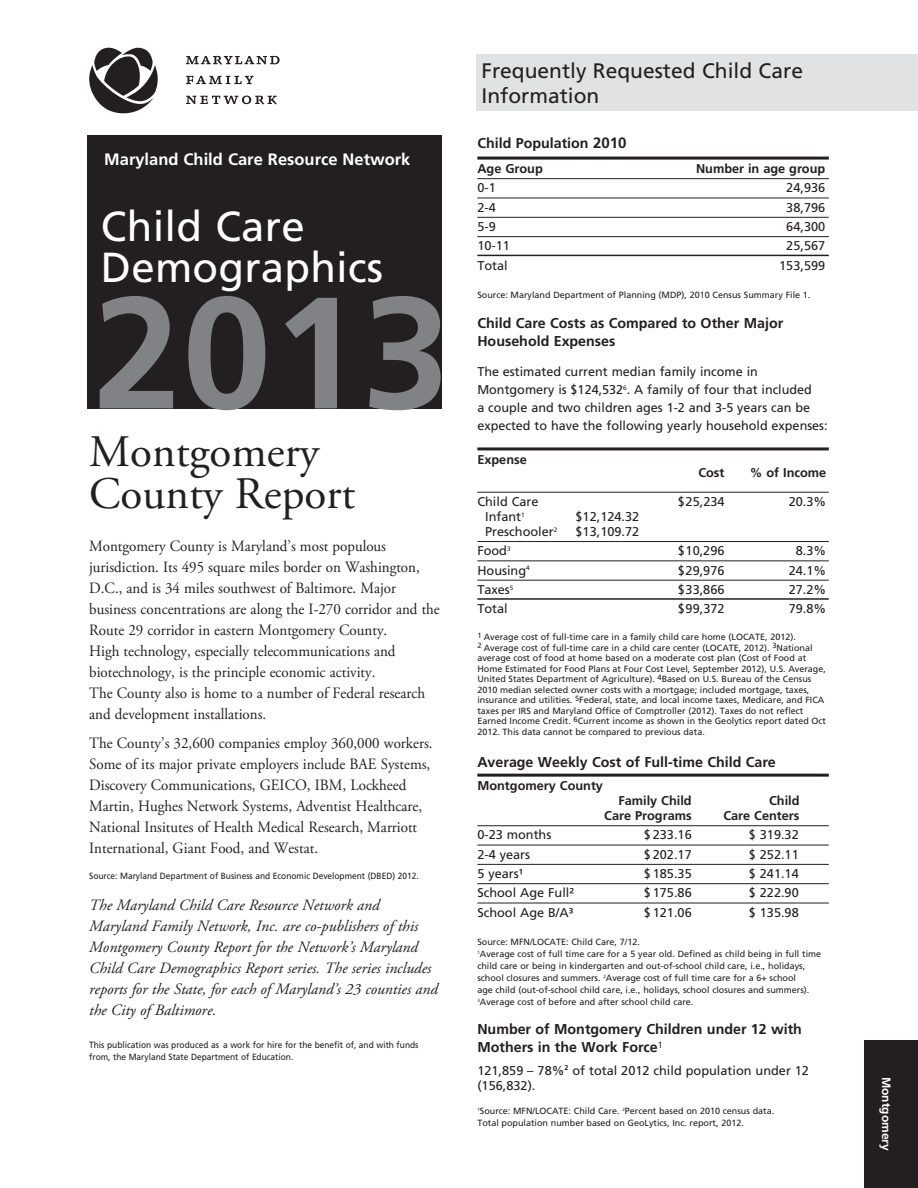
<style>
.page{position:relative;width:918px;height:1188px;background:#fff}
.page>*{position:absolute;margin:0;border:0;box-sizing:border-box;transform-origin:0 0}
.t1{font:700 158.4px "Frutiger";color:#808285}
.t2{font:45px/42px "Adobe Garamond Pro";color:#231f20}
.t3{font:42px "Frutiger";letter-spacing:.005em;color:#fff}
.t4{font:21px/25.2px "Frutiger";color:#231f20}
.t5{font:700 16.5px "Frutiger";color:#fff}
.t6{font:15.75px/21px "Adobe Garamond Pro";color:#231f20;scale:.95 1}
.t7{font:italic 15.75px/21px "Adobe Garamond Pro";color:#231f20}
.chartheads{font:700 14.25px/18px "Frutiger";color:#231f20}
.textchart{font:12.75px/15px "Frutiger";color:#231f20}
.chartheads-2{font:12.75px/18px "Frutiger";color:#231f20}
.subchart{font:700 12.75px "Frutiger";color:#231f20}
.chartheads-3{font:700 12px "Frutiger";color:#fff}
.textchart-2{font:9px/10.5px "Frutiger";color:#231f20}
.textchart-3{font:9px/12px "Frutiger";color:#231f20;scale:.93 1}
.New_Callouts{font:9px "Frutiger";color:#231f20;scale:.93 1}
.s1{font-size:15px}
</style>
<div class="page">
<div style="left:476px;top:54px;width:442px;height:57px;background:#e1e2e4"></div>
<hr style="left:477px;top:157px;width:352px;height:3px;background:#231f20">
<hr style="left:477px;top:178px;width:352px;height:1px;background:#231f20">
<hr style="left:477px;top:198px;width:352px;height:1px;background:#231f20">
<hr style="left:477px;top:217px;width:352px;height:1px;background:#231f20">
<hr style="left:477px;top:236px;width:352px;height:1px;background:#231f20">
<hr style="left:477px;top:255px;width:352px;height:1px;background:#231f20">
<hr style="left:477px;top:447px;width:352px;height:3px;background:#231f20">
<hr style="left:477px;top:492px;width:352px;height:1px;background:#231f20">
<hr style="left:477px;top:541px;width:352px;height:1px;background:#231f20">
<hr style="left:477px;top:561px;width:352px;height:1px;background:#231f20">
<hr style="left:477px;top:580px;width:352px;height:1px;background:#231f20">
<hr style="left:477px;top:598px;width:352px;height:2px;background:#231f20">
<hr style="left:477px;top:774px;width:352px;height:3px;background:#231f20">
<hr style="left:477px;top:825px;width:352px;height:1px;background:#231f20">
<hr style="left:477px;top:845px;width:352px;height:1px;background:#231f20">
<hr style="left:477px;top:864px;width:352px;height:1px;background:#231f20">
<hr style="left:477px;top:883px;width:352px;height:1px;background:#231f20">
<hr style="left:477px;top:903px;width:352px;height:1px;background:#231f20">
<div style="left:88px;top:135px;width:354px;height:273px;background:#231f20"></div>
<svg style="left:186px;top:96px;width:91px;height:8px"></svg>
<svg style="left:186px;top:76px;width:68px;height:8px"></svg>
<svg style="left:186px;top:56px;width:94px;height:9px"></svg>
<svg style="left:89px;top:48px;width:69px;height:65px"></svg>
<div style="left:864px;top:1040px;width:54px;height:148px;background:#231f20"></div>
<p class="t5" style="left:104px;top:150px;width:308px">Maryland Child Care Resource Network</p>
<p class="t3" style="left:101px;top:202px;width:205px">Child Care</p>
<p class="t3" style="left:101px;top:242px;width:284px">Demographics</p>
<p class="t1" style="left:93px;top:260px;width:359px">2013</p>
<p class="t2" style="left:89px;top:432px;width:268px">Montgomery<br>County Report</p>
<p class="t6" style="left:89px;top:536px;width:371px">Montgomery County is Maryland’s most populous jurisdiction. Its 495 square miles border on Washington, D.C., and is 34 miles southwest of Baltimore. Major business concentrations are along the I-270 corridor and the Route 29 corridor in eastern Montgomery County.<br>High technology, especially telecommunications and biotechnology, is the principle economic activity.<br>The County also is home to a number of Federal research and development installations.</p>
<p class="t6" style="left:89px;top:733px;width:363px">The County’s 32,600 companies employ 360,000 workers.<br>Some of its major private employers include BAE Systems, Discovery Communications, GEICO, IBM, Lockheed Martin, Hughes Network Systems, Adventist Healthcare, National Insitutes of Health Medical Research, Marriott International, Giant Food, and Westat.</p>
<p class="New_Callouts" style="left:89px;top:870px;width:356px">Source: Maryland Department of Business and Economic Development (DBED) 2012.</p>
<p class="t7" style="left:89px;top:895px;width:350px">The Maryland Child Care Resource Network and Maryland Family Network, Inc. are co-publishers of this Montgomery County Report for the Network’s Maryland Child Care Demographics Report series. The series includes reports for the State, for each of Maryland’s 23 counties and the City of Baltimore.</p>
<p class="textchart-3" style="left:89px;top:1039px;width:356px">This publication was produced as a work for hire for the benefit of, and with funds from, the Maryland State Department of Education.</p>
<p class="t4" style="left:482px;top:58px;width:323px">Frequently Requested Child Care<br>Information</p>
<p class="chartheads" style="left:477px;top:134px;width:151px">Child Population <span class="s1">2010</span></p>
<p class="subchart" style="left:477px;top:161px;width:67px">Age Group</p>
<p class="subchart" style="left:696px;top:161px;width:131px">Number in age group</p>
<p class="textchart" style="left:477px;top:181px;width:20px">0-1</p>
<p class="textchart" style="left:786px;top:181px;width:40px">24,936</p>
<p class="textchart" style="left:477px;top:200px;width:20px">2-4</p>
<p class="textchart" style="left:786px;top:200px;width:40px">38,796</p>
<p class="textchart" style="left:477px;top:219px;width:20px">5-9</p>
<p class="textchart" style="left:786px;top:219px;width:40px">64,300</p>
<p class="textchart" style="left:477px;top:238px;width:34px">10-11</p>
<p class="textchart" style="left:786px;top:238px;width:40px">25,567</p>
<p class="textchart" style="left:477px;top:258px;width:32px">Total</p>
<p class="textchart" style="left:779px;top:258px;width:48px">153,599</p>
<p class="textchart-2" style="left:477px;top:290px;width:335px">Source: Maryland Department of Planning (MDP), 2010 Census Summary File 1.</p>
<p class="chartheads" style="left:477px;top:315px;width:308px">Child Care Costs as Compared to Other Major<br>Household Expenses</p>
<p class="chartheads-2" style="left:477px;top:363px;width:352px">The estimated current median family income in Montgomery is $124,532<sup>6</sup>. A family of four that included<br>a couple and two children ages 1-2 and 3-5 years can be expected to have the following yearly household expenses:</p>
<p class="subchart" style="left:477px;top:452px;width:51px">Expense</p>
<p class="subchart" style="left:698px;top:466px;width:28px">Cost</p>
<p class="subchart" style="left:750px;top:466px;width:78px">% of Income</p>
<p class="textchart" style="left:477px;top:494px;width:63px">Child Care</p>
<p class="textchart" style="left:678px;top:494px;width:48px">$25,234</p>
<p class="textchart" style="left:789px;top:494px;width:39px">20.3%</p>
<p class="textchart" style="left:485px;top:509px;width:41px">Infant<sup>1</sup></p>
<p class="textchart" style="left:576px;top:509px;width:65px">$12,124.32</p>
<p class="textchart" style="left:485px;top:524px;width:74px">Preschooler<sup>2</sup></p>
<p class="textchart" style="left:576px;top:524px;width:65px">$13,109.72</p>
<p class="textchart" style="left:477px;top:543px;width:35px">Food<sup>3</sup></p>
<p class="textchart" style="left:678px;top:543px;width:48px">$10,296</p>
<p class="textchart" style="left:796px;top:543px;width:32px">8.3%</p>
<p class="textchart" style="left:477px;top:563px;width:54px">Housing<sup>4</sup></p>
<p class="textchart" style="left:678px;top:563px;width:48px">$29,976</p>
<p class="textchart" style="left:789px;top:563px;width:39px">24.1%</p>
<p class="textchart" style="left:477px;top:582px;width:38px">Taxes<sup>5</sup></p>
<p class="textchart" style="left:678px;top:582px;width:48px">$33,866</p>
<p class="textchart" style="left:789px;top:582px;width:39px">27.2%</p>
<p class="textchart" style="left:477px;top:601px;width:32px">Total</p>
<p class="textchart" style="left:678px;top:601px;width:48px">$99,372</p>
<p class="textchart" style="left:789px;top:601px;width:39px">79.8%</p>
<p class="textchart-2" style="left:477px;top:632px;width:350px"><sup>1</sup> Average cost of full-time care in a family child care home (LOCATE, 2012).<br><sup>2</sup> Average cost of full-time care in a child care center (LOCATE, 2012). <sup>3</sup>National average cost of food at home based on a moderate cost plan (Cost of Food at Home Estimated for Food Plans at Four Cost Level, September 2012), U.S. Average, United States Department of Agriculture). <sup>4</sup>Based on U.S. Bureau of the Census 2010 median selected owner costs with a mortgage; included mortgage, taxes, insurance and utilities. <sup>5</sup>Federal, state, and local income taxes, Medicare, and FICA taxes per IRS and Maryland Office of Comptroller (2012). Taxes do not reflect Earned Income Credit. <sup>6</sup>Current income as shown in the Geolytics report dated Oct 2012. This data cannot be compared to previous data.</p>
<p class="chartheads" style="left:477px;top:753px;width:300px">Average Weekly Cost of Full-time Child Care</p>
<p class="subchart" style="left:477px;top:778px;width:127px">Montgomery County</p>
<p class="subchart" style="left:618px;top:793px;width:75px">Family Child</p>
<p class="subchart" style="left:769px;top:793px;width:32px">Child</p>
<p class="subchart" style="left:604px;top:808px;width:89px">Care Programs</p>
<p class="subchart" style="left:723px;top:808px;width:78px">Care Centers</p>
<p class="textchart" style="left:477px;top:828px;width:76px">0-23 months</p>
<p class="textchart" style="left:644px;top:828px;width:49px">$ 233.16</p>
<p class="textchart" style="left:749px;top:828px;width:51px">$ 319.32</p>
<p class="textchart" style="left:477px;top:847px;width:54px">2-4 years</p>
<p class="textchart" style="left:644px;top:847px;width:49px">$ 202.17</p>
<p class="textchart" style="left:749px;top:847px;width:51px">$ 252.11</p>
<p class="textchart" style="left:477px;top:866px;width:48px">5 years¹</p>
<p class="textchart" style="left:644px;top:866px;width:49px">$ 185.35</p>
<p class="textchart" style="left:749px;top:866px;width:51px">$ 241.14</p>
<p class="textchart" style="left:477px;top:886px;width:98px">School Age Full²</p>
<p class="textchart" style="left:644px;top:886px;width:49px">$ 175.86</p>
<p class="textchart" style="left:749px;top:886px;width:51px">$ 222.90</p>
<p class="textchart" style="left:477px;top:905px;width:97px">School Age B/A³</p>
<p class="textchart" style="left:644px;top:905px;width:49px">$ 121.06</p>
<p class="textchart" style="left:749px;top:905px;width:51px">$ 135.98</p>
<p class="textchart-2" style="left:477px;top:937px;width:164px">Source: MFN/LOCATE: Child Care, 7/12.</p>
<p class="textchart-2" style="left:477px;top:948px;width:345px;line-height:12px"><sup>1</sup>Average cost of full time care for a 5 year old. Defined as child being in full time child care or being in kindergarten and out-of-school child care, i.e., holidays, school closures and summers. <sup>2</sup>Average cost of full time care for a 6+ school<br>age child (out-of-school child care, i.e., holidays, school closures and summers).<br><sup>3</sup>Average cost of before and after school child care.</p>
<p class="chartheads" style="left:477px;top:1021px;width:326px">Number of Montgomery Children under 12 with<br>Mothers in the Work Force<sup>1</sup></p>
<p class="textchart" style="left:477px;top:1063px;width:333px">121,859 – 78%<sup>2</sup> of total 2012 child population under 12 (156,832).</p>
<p class="textchart-2" style="left:477px;top:1105px;width:298px;line-height:12px"><sup>1</sup>Source: MFN/LOCATE: Child Care. <sup>2</sup>Percent based on 2010 census data.<br>Total population number based on GeoLytics, Inc. report, 2012.</p>
<p class="chartheads-3" style="left:893px;top:1077px;width:76px;rotate:90deg">Montgomery</p>
</div>
